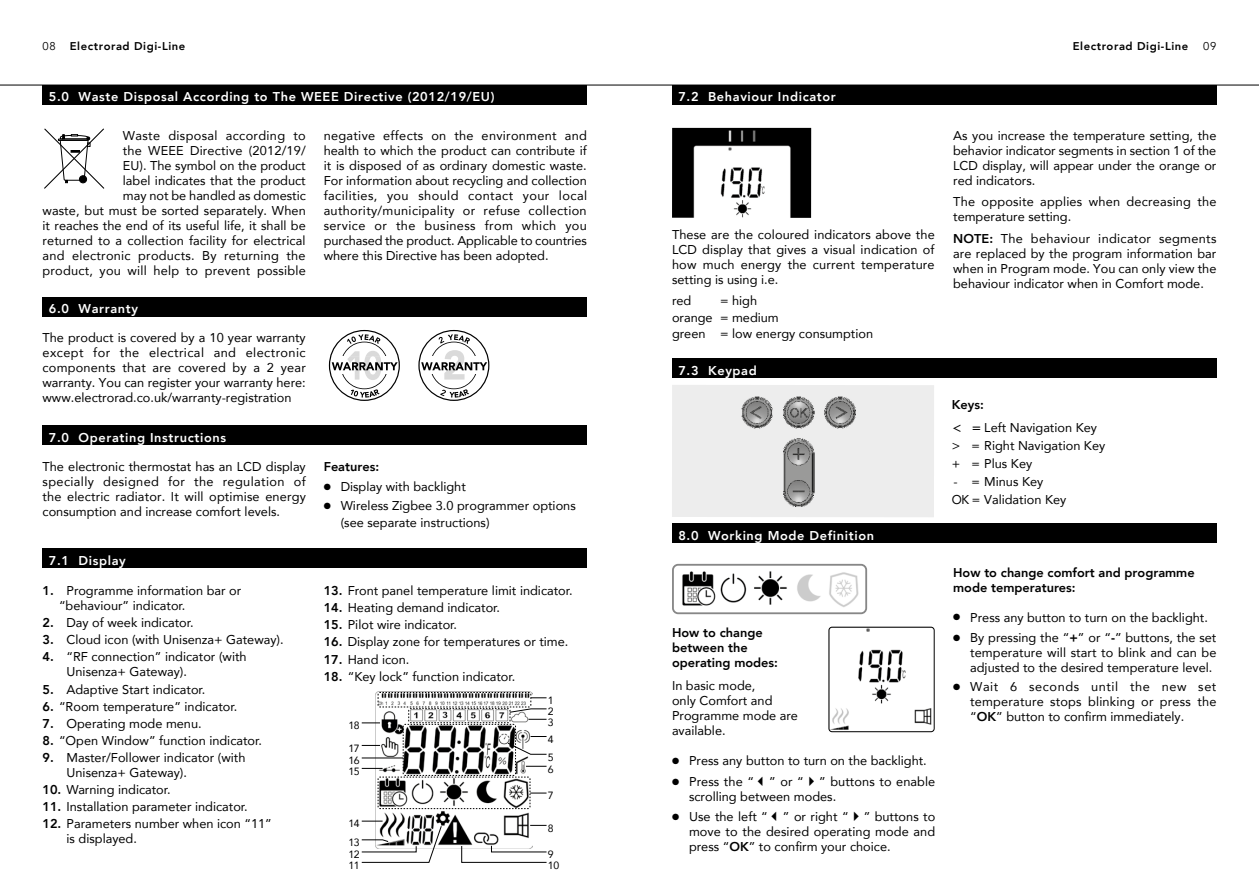
<style>
.page{position:relative;width:1259px;height:893px;background:#fff}
.page>*{position:absolute;margin:0;border:0;box-sizing:border-box;transform-origin:0 0}
.t1{font:12.75px/15px "Avenir";color:#000}
.t2{font:800 12.75px "Avenir";letter-spacing:.05em;color:#fff}
.t3{font:800 12.75px/15px "Avenir";color:#000}
.t4{font:800 11.25px "Avenir";letter-spacing:.05em;color:#000}
.t5{font:11.25px "Avenir";color:#000}
.t6{font:10.5px/10.4px "Avenir";letter-spacing:-.025em;color:#000}
.s1{font-weight:400}
.s2{font-weight:800}
.s3{font-family:"Lucida Grande"}
</style>
<div class="page">
<hr style="left:0;top:85px;width:1259px;height:1px;background:#000">
<div style="left:43px;top:297px;width:544px;height:19px;background:#000"></div>
<svg style="left:418px;top:330px;width:71px;height:71px"></svg>
<svg style="left:329px;top:330px;width:71px;height:71px"></svg>
<div style="left:43px;top:548px;width:544px;height:19px;background:#000"></div>
<div style="left:43px;top:426px;width:544px;height:19px;background:#000"></div>
<div style="left:43px;top:85px;width:544px;height:19px;background:#000"></div>
<svg style="left:44px;top:128px;width:61px;height:61px"></svg>
<div style="left:672px;top:85px;width:544px;height:19px;background:#000"></div>
<div style="left:672px;top:523px;width:544px;height:20px;background:#000"></div>
<div style="left:672px;top:358px;width:544px;height:19px;background:#000"></div>
<div style="left:672px;top:564px;width:195px;height:50px;border:2px solid #878787;border-radius:5px"></div>
<img style="left:682px;top:571px;width:105px;height:35px">
<img style="left:672px;top:128px;width:139px;height:90px">
<img style="left:375px;top:691px;width:158px;height:158px">
<svg style="left:530px;top:825px;width:16px;height:1px"></svg>
<svg style="left:461px;top:845px;width:86px;height:18px"></svg>
<svg style="left:362px;top:692px;width:185px;height:117px"></svg>
<svg style="left:361px;top:821px;width:81px;height:42px"></svg>
<hr style="left:362px;top:758px;width:41px;height:1px;background:#000">
<div style="left:672px;top:385px;width:262px;height:132px;background:#ededed"></div>
<img style="left:741px;top:396px;width:115px;height:111px">
<img style="left:830px;top:627px;width:104px;height:105px">
<div style="left:828px;top:627px;width:106px;height:105px;border:1px solid #000;border-radius:3px"></div>
<svg style="left:797px;top:572px;width:62px;height:35px"></svg>
<p class="t4" style="left:43px;top:37px;width:144px"><span class="s1">08</span> Electrorad Digi-Line</p>
<p class="t4" style="left:1072px;top:37px;width:117px">Electrorad Digi-Line</p>
<p class="t5" style="left:1203px;top:39px;width:15px">09</p>
<p class="t2" style="left:49px;top:87px;width:447px">5.0 Waste Disposal According to The WEEE Directive (2012/19/EU)</p>
<p class="t1" style="left:43px;top:128px;width:265px;text-align:right">Waste disposal according to<br>the WEEE Directive (2012/19/<br>EU). The symbol on the product<br>label indicates that the product<br>may not be handled as domestic<br>waste, but must be sorted separately. When it reaches the end of its useful life, it shall be returned to a collection facility for electrical and electronic products. By returning the product, you will help to prevent possible</p>
<p class="t1" style="left:324px;top:128px;width:265px;text-align:justify">negative effects on the environment and health to which the product can contribute if it is disposed of as ordinary domestic waste.<br>For information about recycling and collection facilities, you should contact your local authority/municipality or refuse collection service or the business from which you purchased the product. Applicable to countries where this Directive has been adopted.</p>
<p class="t2" style="left:49px;top:299px;width:91px">6.0 Warranty</p>
<p class="t1" style="left:43px;top:330px;width:265px;text-align:justify">The product is covered by a 10 year warranty except for the electrical and electronic components that are covered by a 2 year warranty. You can register your warranty here: www.electrorad.co.uk/warranty-registration</p>
<p class="t2" style="left:49px;top:427px;width:179px">7.0 Operating Instructions</p>
<p class="t1" style="left:43px;top:459px;width:265px;text-align:justify">The electronic thermostat has an LCD display specially designed for the regulation of the electric radiator. It will optimise energy consumption and increase comfort levels.</p>
<p class="t3" style="left:324px;top:459px;width:57px">Features:</p>
<p class="t1" style="left:324px;top:478px;width:144px">● Display with backlight</p>
<p class="t1" style="left:341px;top:497px;width:237px;line-height:16.5px;text-indent:-17px">● Wireless Zigbee 3.0 programmer options (see separate instructions)</p>
<p class="t2" style="left:49px;top:550px;width:78px">7.1 Display</p>
<p class="t1" style="left:59px;top:583px;width:184px;text-indent:-16px"><span class="s2">1.</span> Programme information bar or “behaviour” indicator.</p>
<p class="t1" style="left:43px;top:615px;width:153px"><span class="s2">2.</span> Day of week indicator.</p>
<p class="t1" style="left:43px;top:632px;width:243px"><span class="s2">3.</span> Cloud icon (with Unisenza+ Gateway).</p>
<p class="t1" style="left:67px;top:649px;width:182px;text-indent:-24px"><span class="s2">4.</span> “RF connection” indicator (with<br>Unisenza+ Gateway).</p>
<p class="t1" style="left:43px;top:681px;width:164px"><span class="s2">5.</span> Adaptive Start indicator.</p>
<p class="t1" style="left:43px;top:698px;width:196px"><span class="s2">6.</span> “Room temperature” indicator.</p>
<p class="t1" style="left:43px;top:715px;width:161px"><span class="s2">7.</span> Operating mode menu.</p>
<p class="t1" style="left:43px;top:733px;width:221px"><span class="s2">8.</span> “Open Window” function indicator.</p>
<p class="t1" style="left:67px;top:750px;width:180px;text-indent:-24px"><span class="s2">9.</span> Master/Follower indicator (with<br>Unisenza+ Gateway).</p>
<p class="t1" style="left:43px;top:782px;width:130px"><span class="s2">10.</span> Warning indicator.</p>
<p class="t1" style="left:43px;top:799px;width:207px"><span class="s2">11.</span> Installation parameter indicator.</p>
<p class="t1" style="left:67px;top:816px;width:207px;text-indent:-24px"><span class="s2">12.</span> Parameters number when icon “11” is displayed.</p>
<p class="t1" style="left:324px;top:583px;width:250px"><span class="s2">13.</span> Front panel temperature limit indicator.</p>
<p class="t1" style="left:324px;top:600px;width:178px"><span class="s2">14.</span> Heating demand indicator.</p>
<p class="t1" style="left:324px;top:617px;width:135px"><span class="s2">15.</span> Pilot wire indicator.</p>
<p class="t1" style="left:324px;top:634px;width:246px"><span class="s2">16.</span> Display zone for temperatures or time.</p>
<p class="t1" style="left:324px;top:651px;width:87px"><span class="s2">17.</span> Hand icon.</p>
<p class="t1" style="left:324px;top:668px;width:193px"><span class="s2">18.</span> “Key lock” function indicator.</p>
<p class="t6" style="left:348px;top:714px;width:13px;line-height:22.8px;text-align:justify">18<br>17<br>15</p>
<p class="t6" style="left:348px;top:755px;width:13px">16</p>
<p class="t6" style="left:348px;top:818px;width:13px">14</p>
<p class="t6" style="left:348px;top:849px;width:13px">12<br>11</p>
<p class="t6" style="left:348px;top:837px;width:13px">13</p>
<p class="t6" style="left:548px;top:689px;width:7px;line-height:21.5px">1<br>3</p>
<p class="t6" style="left:548px;top:734px;width:7px">4</p>
<p class="t6" style="left:548px;top:763px;width:7px">6</p>
<p class="t6" style="left:548px;top:790px;width:7px">7</p>
<p class="t6" style="left:548px;top:822px;width:7px">8</p>
<p class="t6" style="left:548px;top:849px;width:13px">9<br>10</p>
<p class="t6" style="left:548px;top:706px;width:7px">2</p>
<p class="t6" style="left:548px;top:751px;width:7px">5</p>
<p class="t2" style="left:678px;top:87px;width:159px">7.2 Behaviour Indicator</p>
<p class="t1" style="left:672px;top:227px;width:264px;text-align:justify">These are the coloured indicators above the LCD display that gives a visual indication of how much energy the current temperature setting is using i.e.</p>
<p class="t1" style="left:672px;top:293px;width:21px">red</p>
<p class="t1" style="left:672px;top:292px;width:203px;line-height:16.5px;text-indent:48px">= high<br>orange = medium<br>green = low energy consumption</p>
<p class="t2" style="left:678px;top:360px;width:80px">7.3 Keypad</p>
<p class="t2" style="left:678px;top:525px;width:197px">8.0 Working Mode Definition</p>
<p class="t3" style="left:672px;top:625px;width:107px">How to change between the operating modes:</p>
<p class="t1" style="left:672px;top:678px;width:127px">In basic mode,<br>only Comfort and<br>Programme mode are available.</p>
<p class="t1" style="left:672px;top:753px;width:256px">● Press any button to turn on the backlight.</p>
<p class="t1" style="left:689px;top:774px;width:248px;text-indent:-17px">● Press the “✓” or “✔” buttons to enable scrolling between modes.</p>
<p class="t1" style="left:689px;top:808px;width:248px;text-align:justify;text-indent:-17px">● Use the left “✓” or right “✔” buttons to move to the desired operating mode and press “<span class="s2">OK</span>” to confirm your choice.</p>
<p class="t1" style="left:953px;top:128px;width:265px;text-align:justify">As you increase the temperature setting, the behavior indicator segments in section 1 of the LCD display, will appear under the orange or red indicators.</p>
<p class="t1" style="left:953px;top:194px;width:265px">The opposite applies when decreasing the temperature setting.</p>
<p class="t1" style="left:953px;top:231px;width:265px;text-align:justify"><span class="s2">NOTE:</span> The behaviour indicator segments are replaced by the program information bar when in Program mode. You can only view the behaviour indicator when in Comfort mode.</p>
<p class="t1" style="left:952px;top:393px;width:147px;line-height:22.5px"><span class="s2">Keys:<br></span><span class="s3">&lt; =</span> Left Navigation Key</p>
<p class="t1" style="left:952px;top:436px;width:155px;line-height:18px">&gt; = Right Navigation Key + = Plus Key</p>
<p class="t1" style="left:952px;top:472px;width:116px;line-height:18px">- = Minus Key<br>OK = Validation Key</p>
<p class="t3" style="left:953px;top:565px;width:243px">How to change comfort and programme mode temperatures:</p>
<p class="t1" style="left:953px;top:609px;width:256px">● Press any button to turn on the backlight.</p>
<p class="t1" style="left:970px;top:630px;width:248px;text-align:justify;text-indent:-17px">● By pressing the “<span class="s2">+</span>” or “<span class="s2">-</span>” buttons, the set temperature will start to blink and can be adjusted to the desired temperature level.</p>
<p class="t1" style="left:970px;top:679px;width:248px;text-align:justify;text-indent:-17px">● Wait 6 seconds until the new set temperature stops blinking or press the “<span class="s2">OK</span>” button to confirm immediately.</p>
</div>
